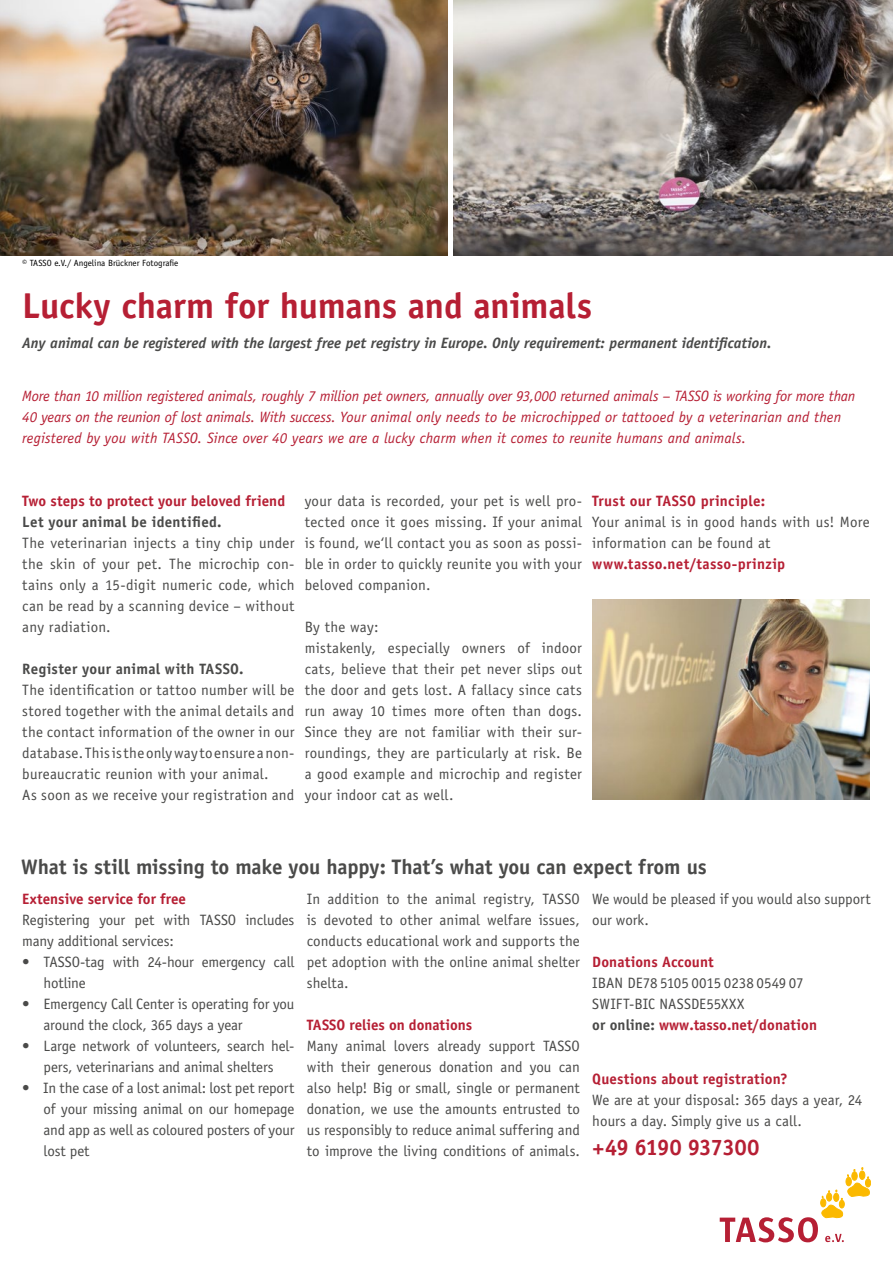
<style>
.page{position:relative;width:893px;height:1263px;background:#fff}
.page>*{position:absolute;margin:0;border:0;box-sizing:border-box;transform-origin:0 0}
.t1{font:700 36px "Officina Sans Std";letter-spacing:-.005em;color:#b61f34}
.t2{font:700 22.5px "Officina Sans Std";letter-spacing:-.035em;color:#b61f34}
.t3{font:700 21px "Officina Sans Std";letter-spacing:-.005em;color:#4a4a49}
.t4{font:15px/21px "Officina Sans Std";letter-spacing:.01em;color:#4a4a49}
.t5{font:italic 15px/21px "Officina Sans Std";color:#b61f34}
.t6{font:15px/21px "Officina Sans Std";letter-spacing:-.01em;color:#4a4a49}
.t7{font:700 15px "Officina Sans Std";letter-spacing:.005em;color:#b61f34}
.t8{font:italic 700 15px "Officina Sans Std";color:#4a4a49}
.t9{font:700 15px "Officina Sans Std";letter-spacing:.015em;color:#4a4a49}
.t10{font:9px "Officina Sans Std";color:#000}
.s1{font-weight:700}
.s2{font-weight:700;color:#b61f34}
</style>
<div class="page">
<img style="left:454px;top:0;width:439px;height:255px">
<img style="left:0;top:0;width:448px;height:255px">
<div style="left:865px;top:1179px;width:6px;height:8px;border:1px solid #fbb900;border-radius:50%"></div>
<svg style="left:720px;top:1167px;width:150px;height:75px"></svg>
<img style="left:592px;top:600px;width:278px;height:199px">
<p class="t10" style="left:22px;top:258px;width:158px">© TASSO e.V./ Angelina Brückner Fotografie</p>
<h1 class="t1" style="left:22px;top:284px;width:571px">Lucky charm for humans and animals</h1>
<p class="t8" style="left:22px;top:334px;width:751px">Any animal can be registered with the largest free pet registry in Europe. Only requirement: permanent identification.</p>
<p class="t5" style="left:22px;top:385px;width:835px">More than 10 million registered animals, roughly 7 million pet owners, annually over 93,000 returned animals – TASSO is working for more than<br>40 years on the reunion of lost animals. With success. Your animal only needs to be microchipped or tattooed by a veterinarian and then registered by you with TASSO. Since over 40 years we are a lucky charm when it comes to reunite humans and animals.</p>
<p class="t7" style="left:22px;top:491px;width:264px">Two steps to protect your beloved friend</p>
<p class="t9" style="left:22px;top:512px;width:201px">Let your animal be identified.</p>
<p class="t4" style="left:22px;top:532px;width:274px;text-align:justify">The veterinarian injects a tiny chip under the skin of your pet. The microchip con&shy;tains only a 15-digit numeric code, which can be read by a scanning device – without any radiation.</p>
<p class="t9" style="left:22px;top:659px;width:223px">Register your animal with TASSO.</p>
<p class="t4" style="left:22px;top:679px;width:274px">The identification or tattoo number will be stored together with the animal details and the contact information of the owner in our database. This is the only way to ensure a non&shy;bureaucratic reunion with your animal.<br>As soon as we receive your registration and</p>
<p class="t4" style="left:305px;top:490px;width:279px;text-align:justify">your data is recorded, your pet is well pro&shy;tected once it goes missing. If your animal is found, we‘ll contact you as soon as possi&shy;ble in order to quickly reunite you with your beloved companion.</p>
<p class="t4" style="left:305px;top:616px;width:279px">By the way:<br>mistakenly, especially owners of indoor cats, believe that their pet never slips out the door and gets lost. A fallacy since cats run away 10 times more often than dogs.<br>Since they are not familiar with their sur&shy;roundings, they are particularly at risk. Be a good example and microchip and register your indoor cat as well.</p>
<p class="t7" style="left:592px;top:491px;width:175px">Trust our TASSO principle:</p>
<p class="t4" style="left:592px;top:511px;width:279px">Your animal is in good hands with us! More information can be found at</p>
<p class="t7" style="left:592px;top:554px;width:194px">www.tasso.net/tasso-prinzip</p>
<h3 class="t3" style="left:21px;top:854px;width:687px">What is still missing to make you happy: That’s what you can expect from us</h3>
<p class="t7" style="left:22px;top:889px;width:165px">Extensive service for free</p>
<p class="t6" style="left:22px;top:909px;width:274px">Registering your pet with TASSO includes many additional services:</p>
<p class="t6" style="left:44px;top:951px;width:252px;text-indent:-21px">• TASSO-tag with 24-hour emergency call hotline</p>
<p class="t6" style="left:44px;top:993px;width:252px;text-indent:-21px">• Emergency Call Center is operating for you around the clock, 365 days a year</p>
<p class="t6" style="left:22px;top:1035px;width:274px;text-align:center"><span class="s1">•</span> Large network of volunteers, search hel&shy;pers, veterinarians and animal shelters</p>
<p class="t4" style="left:44px;top:1077px;width:252px;text-align:justify;text-indent:-21px"><span class="s1">•</span> In the case of a lost animal: lost pet report of your missing animal on our homepage and app as well as coloured posters of your lost pet</p>
<p class="t4" style="left:307px;top:888px;width:275px;text-align:justify">In addition to the animal registry, TASSO is devoted to other animal welfare issues, conducts educational work and supports the pet adoption with the online animal shelter shelta.</p>
<p class="t7" style="left:307px;top:1015px;width:167px">TASSO relies on donations</p>
<p class="t4" style="left:307px;top:1035px;width:275px;text-align:justify">Many animal lovers already support TASSO with their generous donation and you can also help! Big or small, single or permanent donation, we use the amounts entrusted to us responsibly to reduce animal suffering and to improve the living conditions of animals.</p>
<p class="t4" style="left:592px;top:888px;width:280px">We would be pleased if you would also support our work.</p>
<p class="t7" style="left:592px;top:952px;width:123px">Donations Account</p>
<p class="t4" style="left:592px;top:972px;width:226px">IBAN DE78 5105 0015 0238 0549 07<br>SWIFT-BIC NASSDE55XXX<br><span class="s1">or online:</span> <span class="s2">www.tasso.net/donation</span></p>
<p class="t7" style="left:592px;top:1069px;width:197px">Questions about registration?</p>
<p class="t4" style="left:592px;top:1089px;width:272px">We are at your disposal: 365 days a year, 24 hours a day. Simply give us a call.</p>
<h2 class="t2" style="left:592px;top:1133px;width:169px">+49 6190 937300</h2>
</div>
